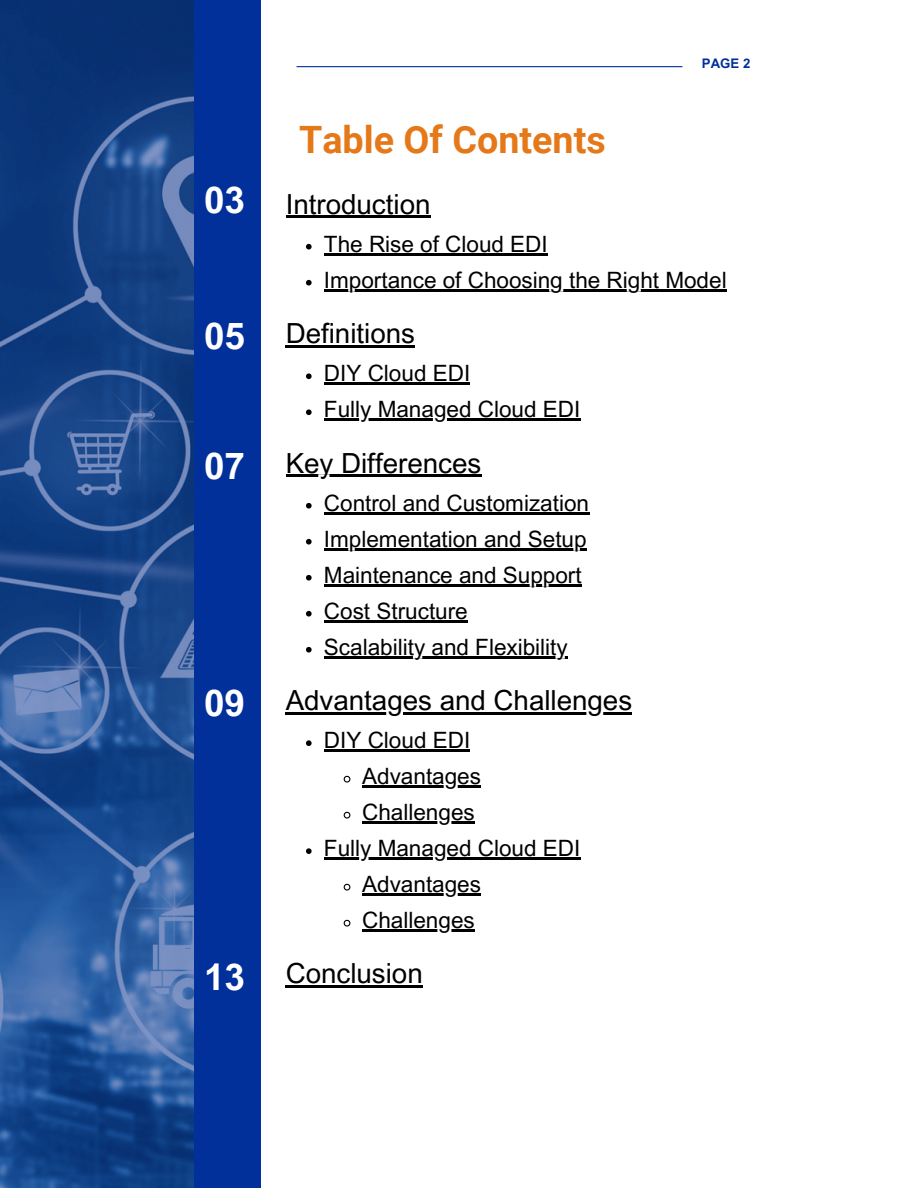
<style>
.page{position:relative;width:918px;height:1188px;background:#fff}
.page>*{position:absolute;margin:0;border:0;box-sizing:border-box;transform-origin:0 0}
.t1{font:700 37.65px "Roboto";color:#e57819}
.t2{font:700 36.9px "Arial MT Pro";color:#fff}
.t3{font:27.75px "Arial MT Pro";color:#000}
.t4{font:22.5px "Arial MT Pro";color:#000}
.t5{font:700 13.2px "Arial MT Pro";color:#01309a}
</style>
<div class="page">
<hr style="left:297px;top:66px;width:385px;height:1px;background:#01309a">
<svg style="left:0;top:0;width:260px;height:1188px;background:#194591"></svg>
<hr style="left:286px;top:216px;width:144px;height:2px;background:#000">
<svg style="left:306px;top:244px;width:6px;height:6px"></svg>
<hr style="left:324px;top:253px;width:224px;height:2px;background:#000">
<svg style="left:306px;top:280px;width:6px;height:6px"></svg>
<hr style="left:324px;top:289px;width:403px;height:2px;background:#000">
<hr style="left:286px;top:986px;width:137px;height:2px;background:#000">
<hr style="left:286px;top:345px;width:129px;height:3px;background:#000">
<svg style="left:306px;top:373px;width:6px;height:6px"></svg>
<hr style="left:324px;top:382px;width:37px;height:3px;background:#000">
<hr style="left:361px;top:382px;width:109px;height:3px;background:#000">
<svg style="left:306px;top:409px;width:6px;height:6px"></svg>
<hr style="left:324px;top:418px;width:256px;height:3px;background:#000">
<hr style="left:286px;top:475px;width:195px;height:2px;background:#000">
<svg style="left:306px;top:503px;width:6px;height:6px"></svg>
<hr style="left:324px;top:512px;width:265px;height:2px;background:#000">
<svg style="left:306px;top:539px;width:6px;height:6px"></svg>
<hr style="left:324px;top:548px;width:263px;height:2px;background:#000">
<svg style="left:306px;top:575px;width:6px;height:6px"></svg>
<hr style="left:324px;top:584px;width:258px;height:2px;background:#000">
<svg style="left:306px;top:611px;width:6px;height:6px"></svg>
<hr style="left:324px;top:620px;width:144px;height:2px;background:#000">
<svg style="left:306px;top:647px;width:6px;height:6px"></svg>
<hr style="left:324px;top:656px;width:244px;height:2px;background:#000">
<hr style="left:286px;top:712px;width:346px;height:2px;background:#000">
<svg style="left:306px;top:740px;width:6px;height:6px"></svg>
<hr style="left:324px;top:749px;width:37px;height:3px;background:#000">
<hr style="left:361px;top:749px;width:109px;height:3px;background:#000">
<svg style="left:343px;top:775px;width:8px;height:8px"></svg>
<hr style="left:362px;top:785px;width:119px;height:3px;background:#000">
<svg style="left:343px;top:811px;width:8px;height:8px"></svg>
<hr style="left:362px;top:821px;width:113px;height:3px;background:#000">
<svg style="left:306px;top:848px;width:6px;height:6px"></svg>
<hr style="left:324px;top:857px;width:256px;height:3px;background:#000">
<svg style="left:343px;top:883px;width:8px;height:8px"></svg>
<hr style="left:362px;top:893px;width:119px;height:3px;background:#000">
<svg style="left:343px;top:919px;width:8px;height:8px"></svg>
<hr style="left:362px;top:929px;width:113px;height:3px;background:#000">
<p class="t2" style="left:204px;top:186px;width:43px">03</p>
<p class="t2" style="left:204px;top:323px;width:43px">05</p>
<p class="t2" style="left:204px;top:452px;width:43px">07</p>
<p class="t2" style="left:204px;top:690px;width:43px">09</p>
<p class="t2" style="left:204px;top:963px;width:43px">13</p>
<p class="t1" style="left:299px;top:118px;width:308px">Table Of Contents</p>
<p class="t5" style="left:702px;top:59px;width:50px">PAGE 2</p>
<h1 class="t3" style="left:286px;top:193px;width:146px">Introduction</h1>
<h2 class="t4" style="left:324px;top:235px;width:225px">The Rise of Cloud EDI</h2>
<p class="t4" style="left:324px;top:271px;width:404px">Importance of Choosing the Right Model</p>
<p class="t3" style="left:286px;top:323px;width:131px">Definitions</p>
<p class="t4" style="left:324px;top:365px;width:148px">DIY Cloud EDI</p>
<h2 class="t4" style="left:324px;top:401px;width:258px">Fully Managed Cloud EDI</h2>
<p class="t3" style="left:286px;top:452px;width:197px">Key Differences</p>
<p class="t4" style="left:324px;top:494px;width:267px">Control and Customization</p>
<p class="t4" style="left:324px;top:530px;width:264px">Implementation and Setup</p>
<p class="t4" style="left:324px;top:566px;width:259px">Maintenance and Support</p>
<p class="t4" style="left:324px;top:602px;width:145px">Cost Structure</p>
<h2 class="t4" style="left:324px;top:638px;width:245px">Scalability and Flexibility</h2>
<p class="t3" style="left:286px;top:690px;width:348px">Advantages and Challenges</p>
<p class="t4" style="left:324px;top:732px;width:148px">DIY Cloud EDI</p>
<p class="t4" style="left:362px;top:768px;width:120px">Advantages</p>
<p class="t4" style="left:362px;top:804px;width:114px">Challenges</p>
<p class="t4" style="left:324px;top:840px;width:258px">Fully Managed Cloud EDI</p>
<p class="t4" style="left:362px;top:876px;width:120px">Advantages</p>
<h2 class="t4" style="left:362px;top:912px;width:114px">Challenges</h2>
<h2 class="t3" style="left:286px;top:963px;width:139px">Conclusion</h2>
</div>
